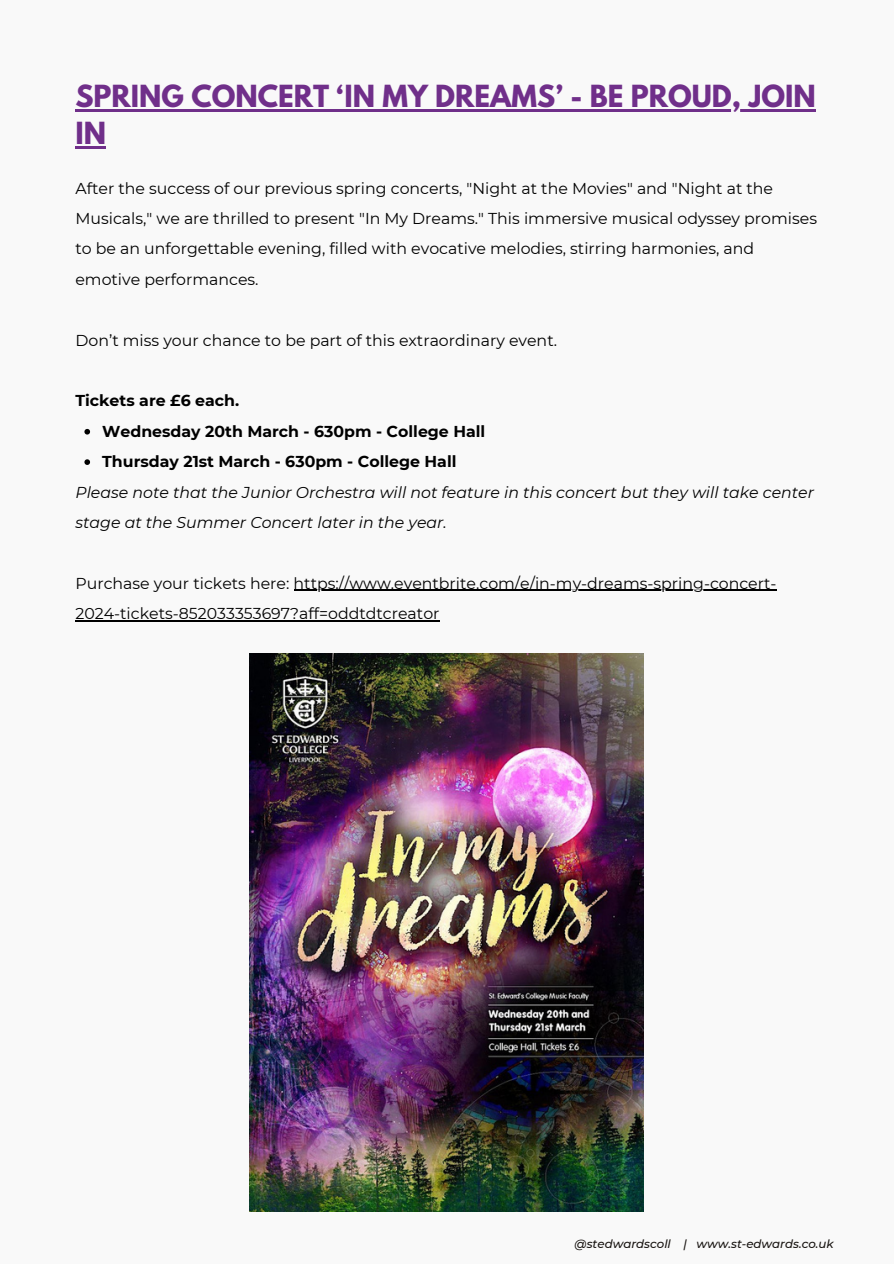
<style>
.page{position:relative;width:894px;height:1264px;background:#fff}
.page>*{position:absolute;margin:0;border:0;box-sizing:border-box;transform-origin:0 0}
.t1{font:700 27px/37.2px "League Spartan";color:#702f8a}
.t2{font:15.75px/30.3px "Montserrat";color:#000}
.t3{font:italic 15.75px/30.3px "Montserrat";color:#000}
.t4{font:700 15.75px/30.3px "Montserrat";color:#000}
.t5{font:italic 500 11.7px "Montserrat";color:#171310}
</style>
<div class="page">
<div style="left:0;top:0;width:893px;height:1263px;background:#f9f9f9"></div>
<img style="left:249px;top:653px;width:394px;height:558px">
<svg style="left:84px;top:429px;width:6px;height:5px"></svg>
<svg style="left:84px;top:459px;width:6px;height:6px"></svg>
<hr style="left:293px;top:590px;width:483px;height:1px;background:#000">
<hr style="left:75px;top:620px;width:364px;height:1px;background:#000">
<hr style="left:75px;top:109px;width:740px;height:3px;background:#702f8a">
<hr style="left:75px;top:146px;width:31px;height:3px;background:#702f8a">
<h1 class="t1" style="left:75px;top:81px;width:741px">SPRING CONCERT ‘IN MY DREAMS’ - BE PROUD, JOIN<br>IN</h1>
<p class="t2" style="left:75px;top:173px;width:743px">After the success of our previous spring concerts, "Night at the Movies" and "Night at the Musicals," we are thrilled to present "In My Dreams." This immersive musical odyssey promises to be an unforgettable evening, filled with evocative melodies, stirring harmonies, and emotive performances.</p>
<p class="t2" style="left:75px;top:325px;width:483px">Don’t miss your chance to be part of this extraordinary event.</p>
<p class="t4" style="left:102px;top:385px;width:384px;text-indent:-27px">Tickets are £6 each.<br>Wednesday 20th March - 630pm - College Hall<br>Thursday 21st March - 630pm - College Hall</p>
<p class="t3" style="left:75px;top:477px;width:740px">Please note that the Junior Orchestra will not feature in this concert but they will take center stage at the Summer Concert later in the year.</p>
<p class="t2" style="left:75px;top:568px;width:702px">Purchase your tickets here: https://www.eventbrite.com/e/in-my-dreams-spring-concert-<br>2024-tickets-852033353697?aff=oddtdtcreator</p>
<p class="t5" style="left:574px;top:1236px;width:260px">@stedwardscoll | www.st-edwards.co.uk</p>
</div>
